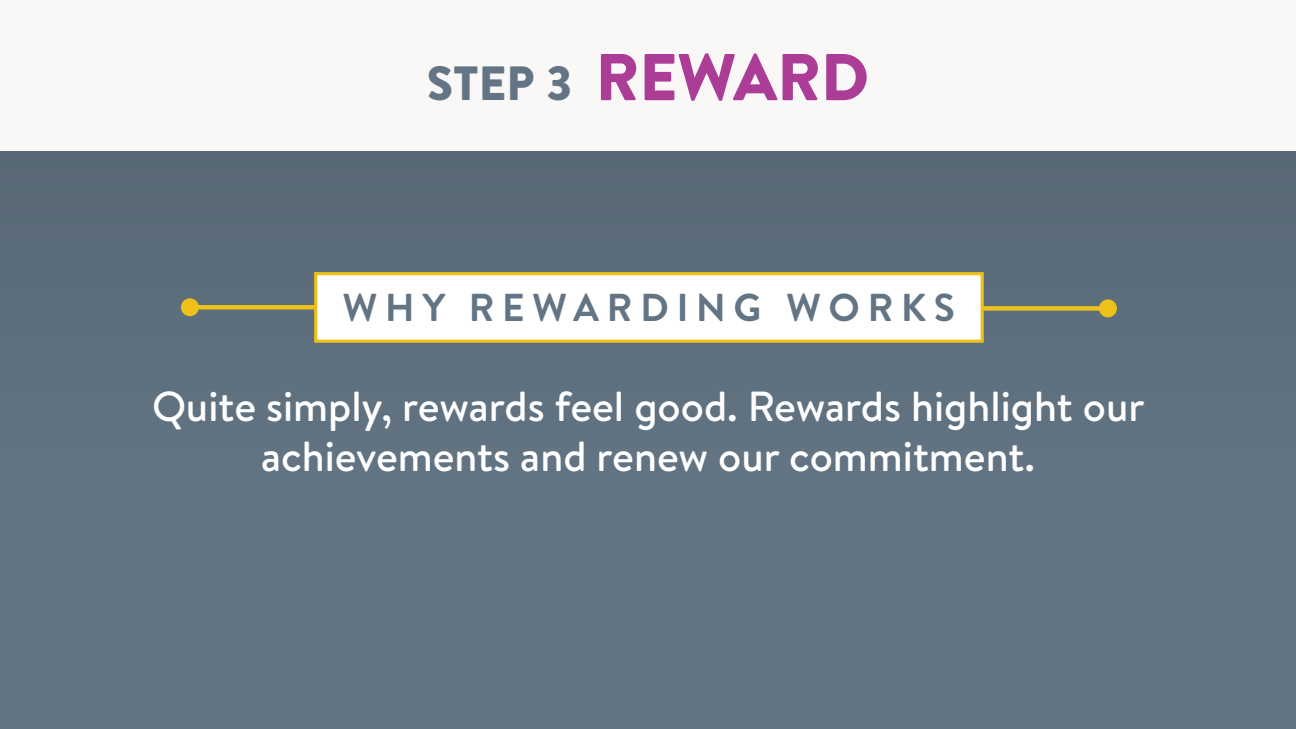
<style>
.page{position:relative;width:1296px;height:729px;background:#627482}
.page>*{position:absolute;margin:0;border:0;box-sizing:border-box;transform-origin:0 0}
.t1{font:900 66px "Brandon Text";color:#ac3d96}
.t2{font:500 42px/50.4px "Brandon Text";color:#fff;text-align:center}
.t3{font:700 38.85px "Brandon Text";letter-spacing:.2em;color:#637584}
.s1{font-size:48px;color:#637584}
</style>
<div class="page">
<div style="left:0;top:0;width:1296px;height:150px;background:#faf8f7"></div>
<div style="left:649px;top:306px;width:459px;height:5px;background:#edc11a"></div>
<div style="left:1099px;top:299px;width:18px;height:18px;background:#edc11a;border-radius:50%"></div>
<div style="left:190px;top:305px;width:459px;height:5px;background:#edc11a"></div>
<div style="left:181px;top:298px;width:18px;height:18px;background:#edc11a;border-radius:50%"></div>
<div style="left:314px;top:272px;width:670px;height:71px;background:#fff;border:3px solid #edc11a"></div>
<h1 class="t1" style="left:427px;top:31px;width:444px"><span class="s1">STEP 3</span> REWARD</h1>
<p class="t3" style="left:343px;top:281px;width:613px">WHY REWARDING WORKS</p>
<p class="t2" style="left:152px;top:380px;width:994px">Quite simply, rewards feel good. Rewards highlight our achievements and renew our commitment.</p>
</div>
